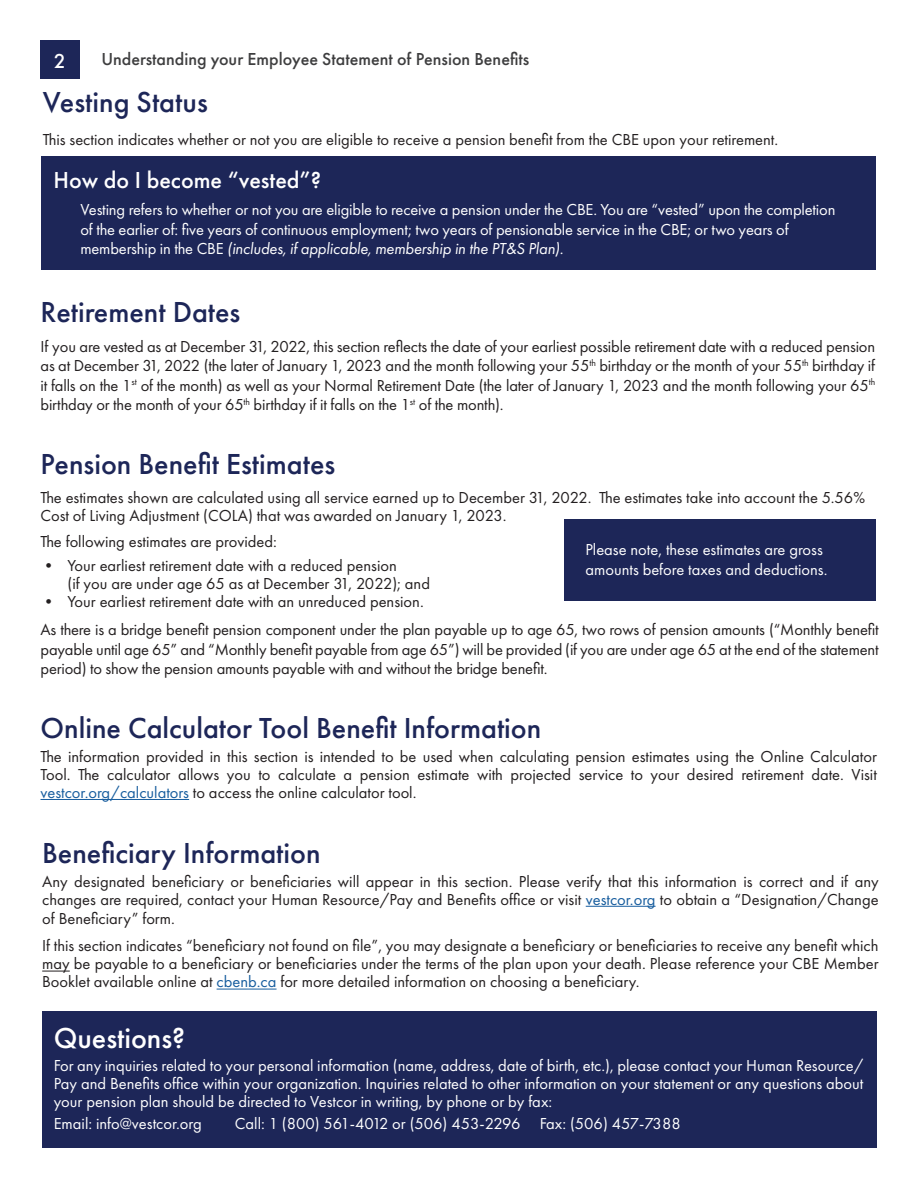
<style>
.page{position:relative;width:918px;height:1188px;background:#fff}
.page>*{position:absolute;margin:0;border:0;box-sizing:border-box;transform-origin:0 0}
.t1{font:500 30px "Futura PT";color:#1d2658}
.t2{font:500 30px "Futura PT";color:#fff}
.t3{font:500 24px "Futura PT";color:#fff}
.t4{font:500 21px "Futura PT";color:#fff}
.t5{font:500 18px "Futura PT";color:#3e3e3f}
.t6{font:16.5px/18px "Futura PT";color:#231f20;text-align:justify}
.t7{font:16.5px/19.8px "Futura PT";letter-spacing:-.01em;color:#fff}
.s1{font-style:italic}
.s2{color:#175d9e}
</style>
<div class="page">
<div style="left:42px;top:1011px;width:835px;height:137px;background:#1d2658"></div>
<div style="left:41px;top:40px;width:39px;height:39px;background:#1d2658"></div>
<div style="left:41px;top:157px;width:835px;height:113px;background:#1d2658"></div>
<hr style="left:40px;top:799px;width:149px;height:1px;background:#175d9e">
<div style="left:564px;top:519px;width:312px;height:81px;background:#1d2658"></div>
<hr style="left:586px;top:906px;width:70px;height:1px;background:#175d9e">
<svg style="left:42px;top:971px;width:28px;height:1px"></svg>
<hr style="left:217px;top:989px;width:60px;height:1px;background:#175d9e">
<p class="t4" style="left:54px;top:48px;width:13px">2</p>
<p class="t5" style="left:101px;top:49px;width:429px">Understanding your Employee Statement of Pension Benefits</p>
<p class="t1" style="left:43px;top:84px;width:166px">Vesting Status</p>
<p class="t6" style="left:43px;top:130px;width:737px">This section indicates whether or not you are eligible to receive a pension benefit from the CBE upon your retirement.</p>
<p class="t3" style="left:53px;top:165px;width:269px">How do I become “vested”?</p>
<p class="t7" style="left:80px;top:199px;width:757px">Vesting refers to whether or not you are eligible to receive a pension under the CBE. You are “vested” upon the completion of the earlier of: five years of continuous employment; two years of pensionable service in the CBE; or two years of membership in the CBE <span class="s1">(includes, if applicable, membership in the PT&amp;S Plan).</span></p>
<p class="t1" style="left:40px;top:294px;width:201px">Retirement Dates</p>
<p class="t6" style="left:40px;top:337px;width:836px;line-height:19.5px">If you are vested as at December 31, 2022, this section reflects the date of your earliest possible retirement date with a reduced pension as at December 31, 2022 (the later of January 1, 2023 and the month following your 55<sup>th</sup> birthday or the month of your 55<sup>th</sup> birthday if it falls on the 1<sup>st</sup> of the month) as well as your Normal Retirement Date (the later of January 1, 2023 and the month following your 65<sup>th </sup>birthday or the month of your 65<sup>th</sup> birthday if it falls on the 1<sup>st</sup> of the month).</p>
<p class="t1" style="left:40px;top:446px;width:296px">Pension Benefit Estimates</p>
<p class="t6" style="left:40px;top:488px;width:826px">The estimates shown are calculated using all service earned up to December 31, 2022. The estimates take into account the 5.56%<br>Cost of Living Adjustment (COLA) that was awarded on January 1, 2023.</p>
<p class="t6" style="left:40px;top:532px;width:238px">The following estimates are provided:</p>
<p class="t6" style="left:68px;top:556px;width:364px;text-indent:-27px">• Your earliest retirement date with a reduced pension<br>(if you are under age 65 as at December 31, 2022); and</p>
<p class="t6" style="left:40px;top:592px;width:385px">• Your earliest retirement date with an unreduced pension.</p>
<p class="t6" style="left:40px;top:620px;width:840px;line-height:19.5px">As there is a bridge benefit pension component under the plan payable up to age 65, two rows of pension amounts (“Monthly benefit payable until age 65” and “Monthly benefit payable from age 65”) will be provided (if you are under age 65 at the end of the statement period) to show the pension amounts payable with and without the bridge benefit.</p>
<p class="t1" style="left:40px;top:710px;width:502px">Online Calculator Tool Benefit Information</p>
<p class="t6" style="left:40px;top:747px;width:838px">The information provided in this section is intended to be used when calculating pension estimates using the Online Calculator Tool. The calculator allows you to calculate a pension estimate with projected service to your desired retirement date. Visit <span class="s2">vestcor.org/calculators</span> to access the online calculator tool.</p>
<p class="t7" style="left:585px;top:539px;width:244px">Please note, these estimates are gross amounts before taxes and deductions.</p>
<p class="t1" style="left:42px;top:835px;width:280px">Beneficiary Information</p>
<p class="t6" style="left:42px;top:872px;width:838px">Any designated beneficiary or beneficiaries will appear in this section. Please verify that this information is correct and if any changes are required, contact your Human Resource/Pay and Benefits office or visit <span class="s2">vestcor.org</span> to obtain a “Designation/Change</p>
<p class="t6" style="left:42px;top:910px;width:134px">of Beneficiary” form.</p>
<p class="t6" style="left:42px;top:937px;width:838px">If this section indicates “beneficiary not found on file”, you may designate a beneficiary or beneficiaries to receive any benefit which may be payable to a beneficiary or beneficiaries under the terms of the plan upon your death. Please reference your CBE Member Booklet available online at <span class="s2">cbenb.ca</span> for more detailed information on choosing a beneficiary.</p>
<p class="t2" style="left:54px;top:1020px;width:133px">Questions?</p>
<p class="t7" style="left:54px;top:1057px;width:811px;line-height:18px;text-align:justify">For any inquiries related to your personal information (name, address, date of birth, etc.), please contact your Human Resource/ Pay and Benefits office within your organization. Inquiries related to other information on your statement or any questions about your pension plan should be directed to Vestcor in writing, by phone or by fax:</p>
<p class="t7" style="left:54px;top:1113px;width:150px">Email: info@vestcor.org</p>
<p class="t7" style="left:235px;top:1113px;width:447px">Call: 1 (800) 561-4012 or (506) 453-2296 Fax: (506) 457-7388</p>
</div>
